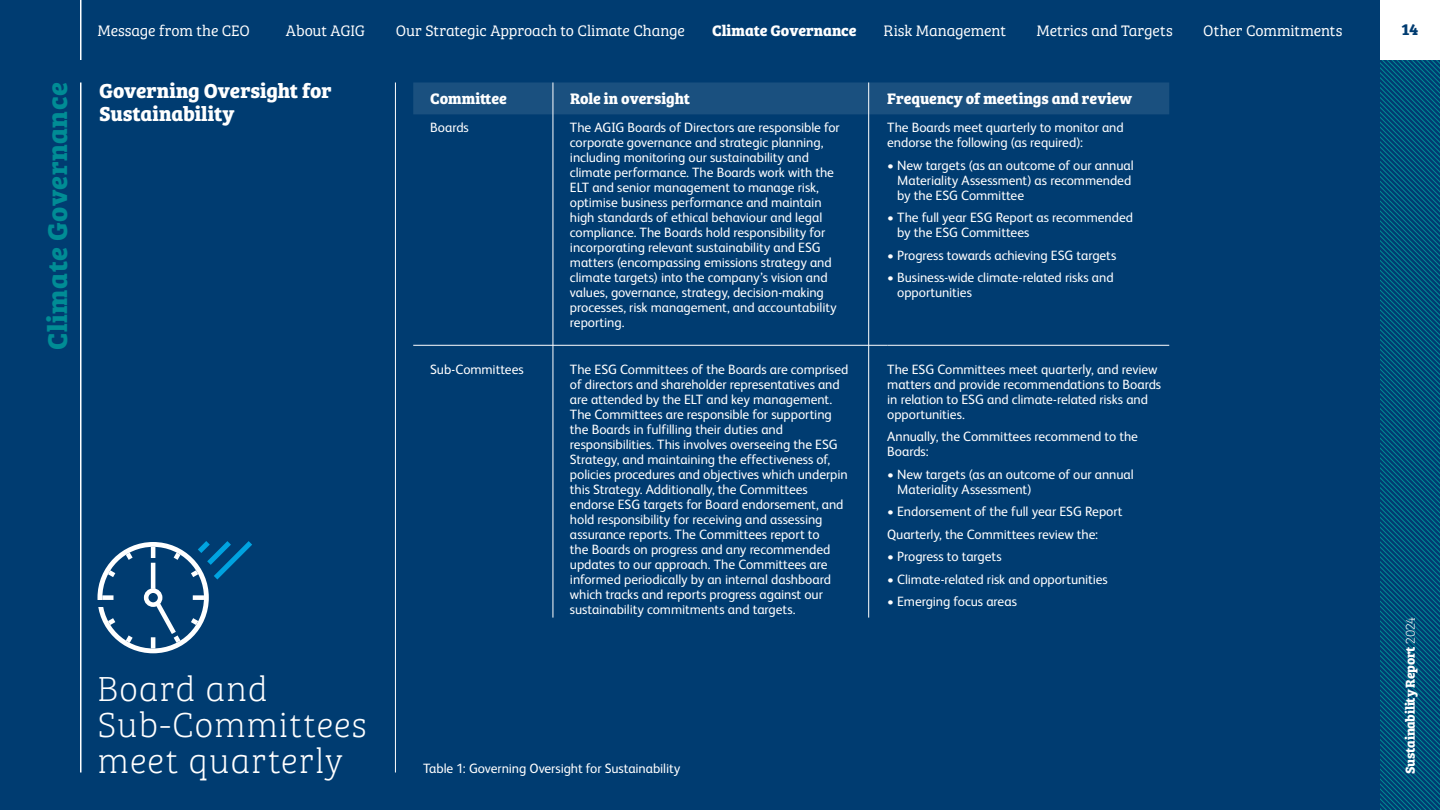
<style>
.page{position:relative;width:1440px;height:810px;background:#003c71}
.page>*{position:absolute;margin:0;border:0;box-sizing:border-box;transform-origin:0 0}
.t1{font:36px/36px "Bree Serif Th";letter-spacing:.02em;color:#fff}
.t2{font:700 28.12px "Bree Serif";letter-spacing:.02em;color:#008c95}
.t3{font:700 21px/23.2px "Bree Serif";letter-spacing:-.005em;color:#fff}
.t4{font:700 16.5px "Bree Serif";color:#003c71}
.t5{font:15.75px "Bree Serif Lt";letter-spacing:-.005em;color:#fff}
.t6{font:700 15.75px "Bree Serif";letter-spacing:-.005em;color:#fff}
.t7{font:13.5px/15px "FS Albert";letter-spacing:-.005em;color:#fff}
.t8{font:700 13.5px "Bree Serif";letter-spacing:-.02em;color:#fff}
.s1{font-family:"Bree Serif Th";font-weight:400}
</style>
<div class="page">
<svg style="left:1380px;top:60px;width:60px;height:750px"></svg>
<div style="left:1380px;top:0;width:60px;height:60px;background:#fff"></div>
<hr style="left:80px;top:0;width:1px;height:60px;background:#fff">
<hr style="left:80px;top:82px;width:1px;height:690px;background:#fff">
<hr style="left:395px;top:82px;width:1px;height:690px;background:#fff">
<div style="left:97px;top:542px;width:112px;height:111px;border:5px solid #fff;border-radius:50%"></div>
<div style="left:144px;top:588px;width:18px;height:19px;border:5px solid #fff;border-radius:50%"></div>
<div style="left:102px;top:595px;width:12px;height:5px;background:#fff"></div>
<div style="left:193px;top:595px;width:11px;height:5px;background:#fff"></div>
<hr style="left:151px;top:547px;width:4px;height:11px;background:#fff">
<hr style="left:151px;top:563px;width:4px;height:26px;background:#fff">
<svg style="left:103px;top:614px;width:34px;height:34px"></svg>
<svg style="left:169px;top:541px;width:83px;height:40px"></svg>
<svg style="left:103px;top:547px;width:34px;height:34px"></svg>
<div style="left:94px;top:600px;width:17px;height:7px;background:#003c71"></div>
<svg style="left:151px;top:597px;width:52px;height:51px"></svg>
<div style="left:413px;top:82px;width:756px;height:32px;background:#1a507f"></div>
<hr style="left:413px;top:345px;width:157px;height:1px;background:#fff">
<hr style="left:570px;top:345px;width:282px;height:1px;background:#fff">
<hr style="left:852px;top:345px;width:35px;height:1px;background:#fff">
<hr style="left:887px;top:345px;width:282px;height:1px;background:#fff">
<hr style="left:553px;top:82px;width:1px;height:536px;background:#fff">
<hr style="left:868px;top:82px;width:1px;height:536px;background:#fff">
<p class="t5" style="left:98px;top:19px;width:154px">Message from the CEO</p>
<p class="t5" style="left:286px;top:19px;width:81px">About AGIG</p>
<p class="t5" style="left:396px;top:19px;width:291px">Our Strategic Approach to Climate Change</p>
<p class="t6" style="left:712px;top:18px;width:146px">Climate Governance</p>
<p class="t5" style="left:884px;top:19px;width:124px">Risk Management</p>
<p class="t5" style="left:1037px;top:19px;width:138px">Metrics and Targets</p>
<p class="t5" style="left:1203px;top:19px;width:141px">Other Commitments</p>
<h3 class="t3" style="left:99px;top:77px;width:234px">Governing Oversight for<br>Sustainability</h3>
<h2 class="t2" style="left:35px;top:350px;width:269px;rotate:-90deg">Climate Governance</h2>
<p class="t6" style="left:430px;top:86px;width:78px">Committee</p>
<p class="t6" style="left:570px;top:86px;width:122px">Role in oversight</p>
<p class="t6" style="left:887px;top:86px;width:247px">Frequency of meetings and review</p>
<p class="t7" style="left:430px;top:120px;width:40px">Boards</p>
<p class="t7" style="left:570px;top:120px;width:271px">The AGIG Boards of Directors are responsible for corporate governance and strategic planning, including monitoring our sustainability and climate performance. The Boards work with the ELT and senior management to manage risk, optimise business performance and maintain high standards of ethical behaviour and legal compliance. The Boards hold responsibility for incorporating relevant sustainability and ESG matters (encompassing emissions strategy and climate targets) into the company’s vision and values, governance, strategy, decision-making processes, risk management, and accountability reporting.</p>
<p class="t7" style="left:887px;top:120px;width:238px">The Boards meet quarterly to monitor and endorse the following (as required):</p>
<p class="t7" style="left:897px;top:158px;width:238px;text-indent:-10px">• New targets (as an outcome of our annual<br>Materiality Assessment) as recommended by the ESG Committee</p>
<p class="t7" style="left:897px;top:210px;width:237px;text-indent:-10px">• The full year ESG Report as recommended by the ESG Committees</p>
<p class="t7" style="left:887px;top:248px;width:231px">• Progress towards achieving ESG targets</p>
<p class="t7" style="left:897px;top:270px;width:218px;text-indent:-10px">• Business-wide climate-related risks and opportunities</p>
<h1 class="t1" style="left:98px;top:668px;width:271px">Board and<br>Sub-Committees meet quarterly</h1>
<p class="t7" style="left:430px;top:361px;width:95px">Sub-Committees</p>
<p class="t7" style="left:570px;top:361px;width:280px">The ESG Committees of the Boards are comprised of directors and shareholder representatives and are attended by the ELT and key management.<br>The Committees are responsible for supporting the Boards in fulfilling their duties and responsibilities. This involves overseeing the ESG Strategy, and maintaining the effectiveness of, policies procedures and objectives which underpin this Strategy. Additionally, the Committees endorse ESG targets for Board endorsement, and hold responsibility for receiving and assessing assurance reports. The Committees report to<br>the Boards on progress and any recommended updates to our approach. The Committees are informed periodically by an internal dashboard which tracks and reports progress against our sustainability commitments and targets.</p>
<p class="t7" style="left:887px;top:361px;width:275px">The ESG Committees meet quarterly, and review matters and provide recommendations to Boards in relation to ESG and climate-related risks and opportunities.</p>
<p class="t7" style="left:887px;top:429px;width:252px">Annually, the Committees recommend to the<br>Boards:</p>
<p class="t7" style="left:897px;top:466px;width:238px;text-indent:-10px">• New targets (as an outcome of our annual<br>Materiality Assessment)</p>
<p class="t7" style="left:887px;top:500px;width:237px;line-height:22.4px">• Endorsement of the full year ESG Report<br>Quarterly, the Committees review the:</p>
<p class="t7" style="left:887px;top:549px;width:116px">• Progress to targets</p>
<p class="t7" style="left:887px;top:571px;width:222px">• Climate-related risk and opportunities</p>
<p class="t7" style="left:887px;top:594px;width:131px">• Emerging focus areas</p>
<p class="t7" style="left:423px;top:760px;width:259px">Table 1: Governing Oversight for Sustainability</p>
<p class="t4" style="left:1402px;top:17px;width:18px">14</p>
<p class="t8" style="left:1400px;top:774px;width:158px;rotate:-90deg">Sustainability Report <span class="s1">2024</span></p>
</div>
